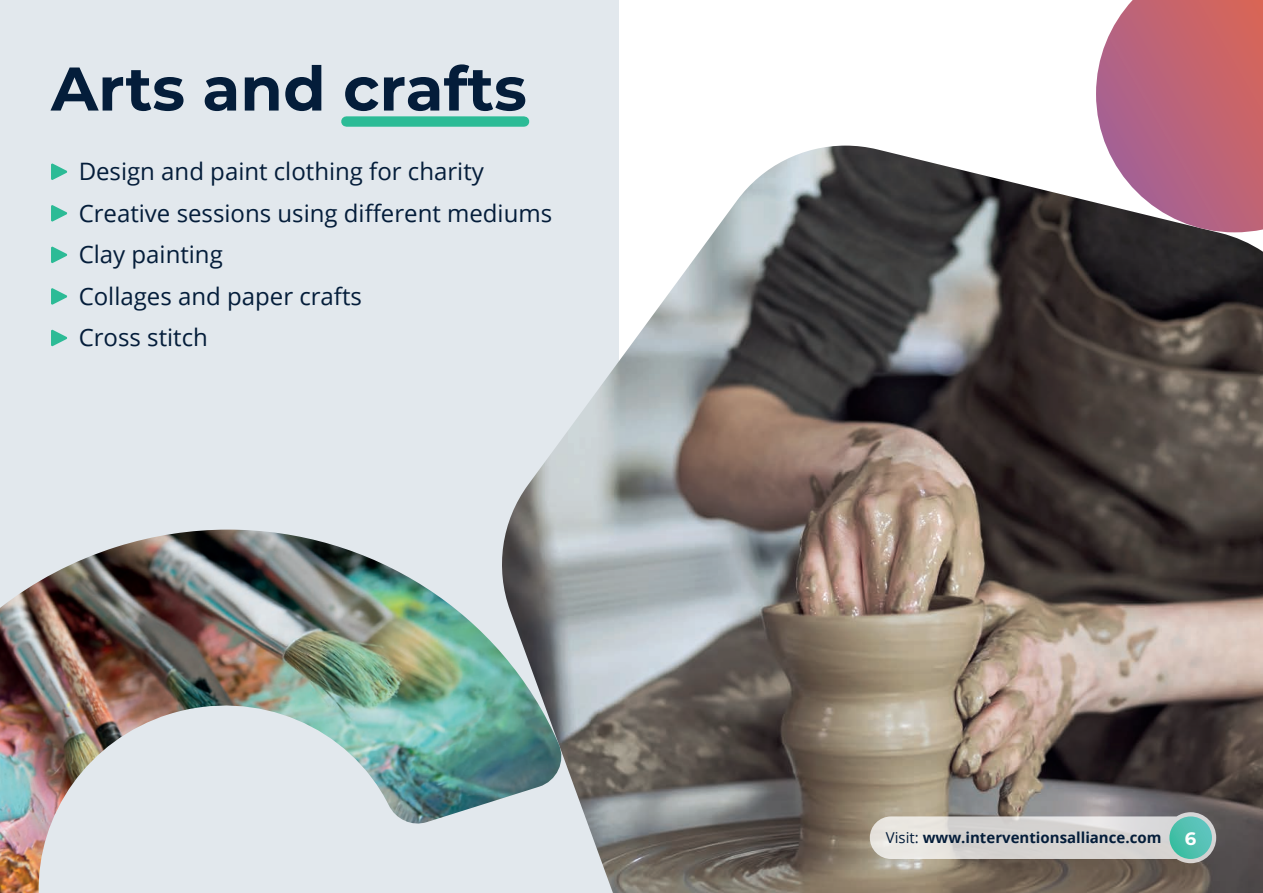
<style>
.page{position:relative;width:1263px;height:893px;background:#fff}
.page>*{position:absolute;margin:0;border:0;box-sizing:border-box;transform-origin:0 0}
.t1{font:700 61.5px "Montserrat";color:#041d3a}
.t2{font:24px/41.5px "Open Sans";color:#041d3a}
.t3{font:700 18px "Montserrat";color:#fff}
.t4{font:700 15px "Open Sans";color:#041d3a}
.s1{font-weight:400}
</style>
<div class="page">
<div style="left:0;top:0;width:619px;height:893px;background:#e2e8ed"></div>
<div style="left:346px;top:116px;width:178px;height:11px;background:#2cbb96"></div>
<svg style="left:51px;top:163px;width:16px;height:17px"></svg>
<svg style="left:51px;top:205px;width:16px;height:17px"></svg>
<svg style="left:51px;top:246px;width:16px;height:17px"></svg>
<svg style="left:51px;top:288px;width:16px;height:17px"></svg>
<svg style="left:51px;top:329px;width:16px;height:17px"></svg>
<img style="left:506px;top:146px;width:757px;height:747px">
<svg style="left:1096px;top:0;width:167px;height:232px;background:#bb6e80"></svg>
<img style="left:0;top:530px;width:566px;height:363px">
<svg style="left:870px;top:812px;width:346px;height:51px;background:#cac7c3"></svg>
<svg style="left:1169px;top:816px;width:43px;height:43px"></svg>
<h1 class="t1" style="left:51px;top:44px;width:477px">Arts and crafts</h1>
<p class="t2" style="left:79px;top:150px;width:475px">Design and paint clothing for charity<br>Creative sessions using different mediums<br>Clay painting<br>Collages and paper crafts<br>Cross stitch</p>
<p class="t4" style="left:886px;top:827px;width:277px"><span class="s1">Visit:</span> www.interventionsalliance.com</p>
<p class="t3" style="left:1185px;top:825px;width:13px">6</p>
</div>
